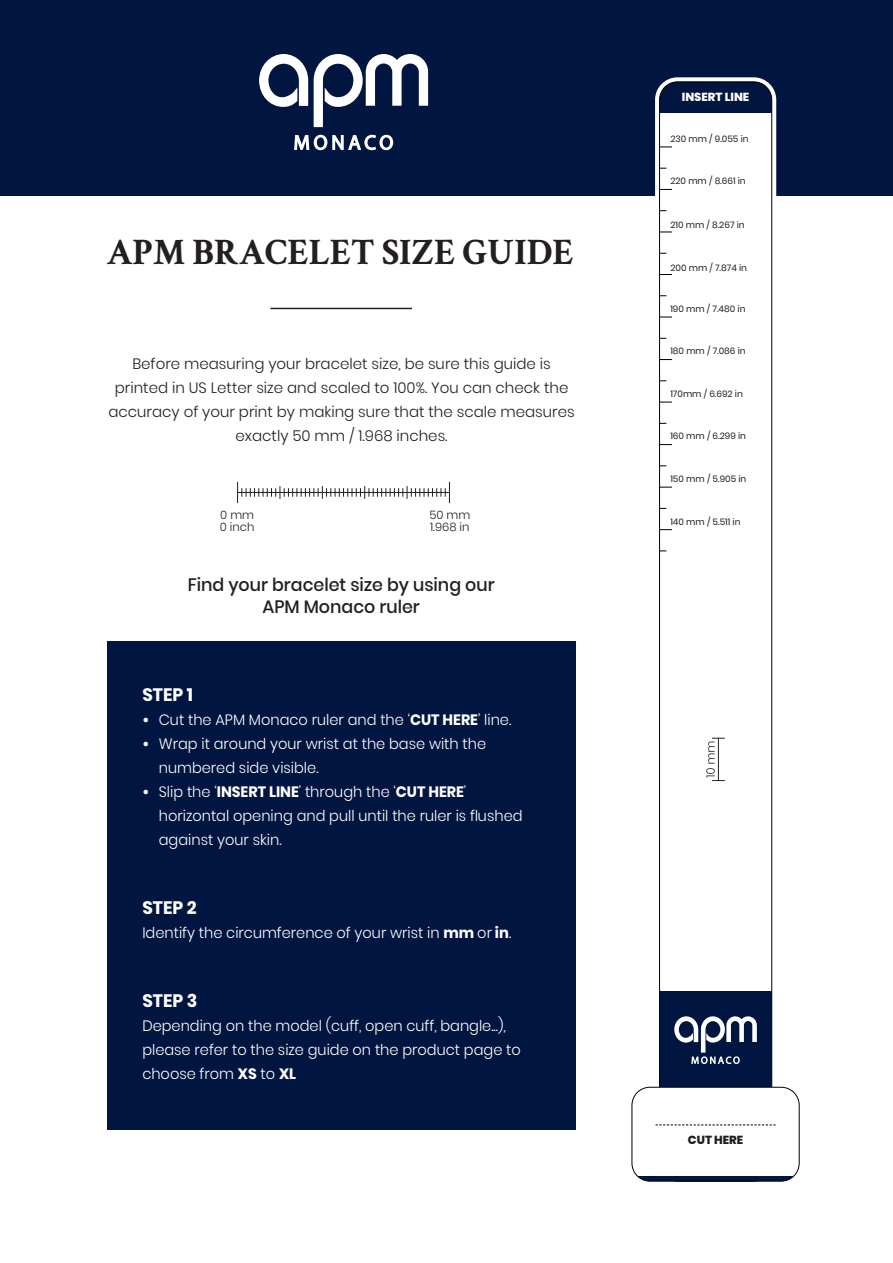
<style>
.page{position:relative;width:893px;height:1263px;background:#fff}
.page>*{position:absolute;margin:0;border:0;box-sizing:border-box;transform-origin:0 0}
.t1{font:700 37.5px "Crimson Text";color:#231f20}
.t2{font:500 18px "Poppins";color:#231f20}
.t3{font:700 18px "Poppins";color:#fff}
.t4{font:300 15px/24px "Poppins";color:#fff}
.t5{font:300 15px/24px "Poppins";color:#231f20;text-align:center}
.t6{font:300 11.7px "Poppins";color:#231f20}
.t7{font:800 11.7px "Poppins";color:#fff}
.t8{font:800 11.7px "Poppins";color:#231f20}
.t9{font:9px "Poppins";color:#231f20}
.s1{font-weight:700}
</style>
<div class="page">
<div style="left:0;top:0;width:893px;height:195px;background:#001540"></div>
<svg style="left:294px;top:135px;width:99px;height:15px"></svg>
<svg style="left:259px;top:54px;width:49px;height:53px"></svg>
<svg style="left:314px;top:54px;width:114px;height:73px"></svg>
<hr style="left:270px;top:308px;width:142px;height:1px;background:#231f20">
<div style="left:655px;top:77px;width:121px;height:1109px;border:9px solid #fff;border-radius:18px"></div>
<div style="left:627px;top:1083px;width:177px;height:103px;border:9px solid #fff;border-radius:18px"></div>
<svg style="left:655px;top:1082px;width:121px;height:5px"></svg>
<div style="left:659px;top:82px;width:113px;height:1099px;background:#fff;border-radius:18px"></div>
<div style="left:659px;top:82px;width:113px;height:31px;background:#001540"></div>
<div style="left:659px;top:991px;width:113px;height:96px;background:#001540"></div>
<div style="left:659px;top:81px;width:113px;height:1100px;border:1px solid #000;border-radius:18px"></div>
<div style="left:632px;top:1087px;width:167px;height:94px;background:#fff"></div>
<svg style="left:637px;top:1176px;width:158px;height:5px"></svg>
<div style="left:632px;top:1087px;width:167px;height:94px;border:1px solid #000;border-radius:18px"></div>
<div style="left:660px;top:1088px;width:111px;height:7px;background:#fff"></div>
<svg style="left:655px;top:1124px;width:121px;height:2px"></svg>
<svg style="left:674px;top:1016px;width:83px;height:48px"></svg>
<div style="left:107px;top:641px;width:469px;height:489px;background:#001540"></div>
<svg style="left:659px;top:529px;width:13px;height:1px"></svg>
<svg style="left:659px;top:487px;width:13px;height:1px"></svg>
<svg style="left:659px;top:444px;width:13px;height:1px"></svg>
<svg style="left:659px;top:402px;width:13px;height:1px"></svg>
<svg style="left:659px;top:359px;width:13px;height:1px"></svg>
<svg style="left:659px;top:317px;width:13px;height:1px"></svg>
<svg style="left:659px;top:274px;width:13px;height:1px"></svg>
<svg style="left:659px;top:232px;width:13px;height:1px"></svg>
<svg style="left:659px;top:189px;width:13px;height:1px"></svg>
<svg style="left:659px;top:147px;width:13px;height:1px"></svg>
<svg style="left:237px;top:482px;width:213px;height:21px"></svg>
<svg style="left:706px;top:738px;width:19px;height:43px"></svg>
<p class="t1" style="left:107px;top:229px;width:468px">APM BRACELET SIZE GUIDE</p>
<p class="t5" style="left:108px;top:351px;width:468px">Before measuring your bracelet size, be sure this guide is printed in US Letter size and scaled to 100%. You can check the accuracy of your print by making sure that the scale measures exactly 50 mm / 1.968 inches.</p>
<p class="t6" style="left:220px;top:508px;width:35px">0 mm</p>
<p class="t6" style="left:429px;top:508px;width:42px">50 mm</p>
<p class="t6" style="left:220px;top:520px;width:36px">0 inch</p>
<p class="t6" style="left:430px;top:520px;width:41px">1.968 in</p>
<p class="t2" style="left:188px;top:574px;width:308px">Find your bracelet size by using our</p>
<p class="t2" style="left:262px;top:596px;width:159px">APM Monaco ruler</p>
<p class="t3" style="left:142px;top:684px;width:52px">STEP 1</p>
<p class="t4" style="left:142px;top:708px;width:370px"><span class="s1">•</span> Cut the APM Monaco ruler and the ‘<span class="s1">CUT HERE</span>’ line.</p>
<p class="t4" style="left:159px;top:732px;width:329px;text-indent:-16px"><span class="s1">•</span> Wrap it around your wrist at the base with the numbered side visible.</p>
<p class="t4" style="left:142px;top:780px;width:325px"><span class="s1">•</span> Slip the ‘<span class="s1">INSERT LINE</span>’ through the ‘<span class="s1">CUT HERE</span>’</p>
<p class="t4" style="left:159px;top:804px;width:365px">horizontal opening and pull until the ruler is flushed against your skin.</p>
<p class="t3" style="left:142px;top:897px;width:56px">STEP 2</p>
<p class="t4" style="left:142px;top:921px;width:370px">Identify the circumference of your wrist in <span class="s1">mm</span> or <span class="s1">in</span>.</p>
<p class="t3" style="left:142px;top:990px;width:56px">STEP 3</p>
<p class="t4" style="left:142px;top:1014px;width:380px">Depending on the model (cuff, open cuff, bangle...), please refer to the size guide on the product page to choose from <span class="s1">XS</span> to <span class="s1">XL</span></p>
<p class="t7" style="left:682px;top:90px;width:69px">INSERT LINE</p>
<p class="t9" style="left:670px;top:134px;width:80px">230 mm / 9.055 in</p>
<p class="t9" style="left:670px;top:176px;width:77px">220 mm / 8.661 in</p>
<p class="t9" style="left:670px;top:220px;width:76px">210 mm / 8.267 in</p>
<p class="t9" style="left:670px;top:263px;width:78px">200 mm / 7.874 in</p>
<p class="t9" style="left:670px;top:303px;width:77px">190 mm / 7.480 in</p>
<p class="t9" style="left:670px;top:346px;width:77px">180 mm / 7.086 in</p>
<p class="t9" style="left:670px;top:388px;width:74px">170mm / 6.692 in</p>
<p class="t9" style="left:670px;top:431px;width:77px">160 mm / 6.299 in</p>
<p class="t9" style="left:670px;top:473px;width:77px">150 mm / 5.905 in</p>
<p class="t9" style="left:670px;top:516px;width:72px">140 mm / 5.511 in</p>
<p class="t8" style="left:688px;top:1133px;width:57px">CUT HERE</p>
</div>
